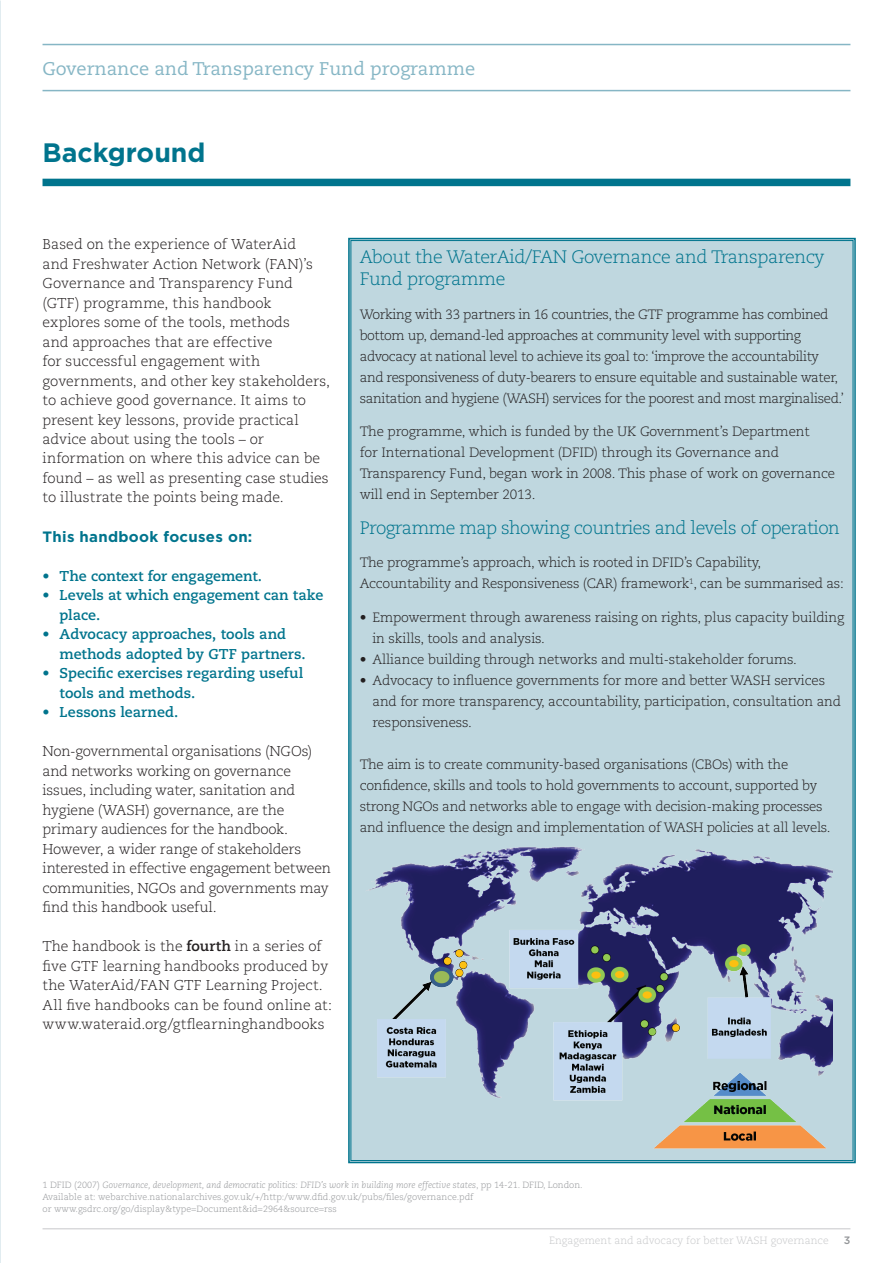
<style>
.page{position:relative;width:893px;height:1263px;background:#fff}
.page>*{position:absolute;margin:0;border:0;box-sizing:border-box;transform-origin:0 0}
.t1{font:700 26.7px "Gotham HTF";color:#00748d}
.t2{font:18.3px "Caecilia LT Std";color:#86b6c5}
.t3{font:300 18px/21.6px "Caecilia LT Std";letter-spacing:-.03em;color:#00748d}
.t4{font:700 15px "Gotham HTF";letter-spacing:.02em;color:#00748d}
.t5{font:300 14.25px/19.5px "Caecilia LT Std";letter-spacing:-.005em;color:#231f20}
.t6{font:700 14.25px/19.5px "Caecilia LT Std";color:#00748d}
.t7{font:300 13.5px/21px "Caecilia LT Std";letter-spacing:-.02em;color:#231f20}
.t8{font:500 10.65px "Gotham HTF";color:#939598}
.t9{font:300 10.5px "Caecilia LT Std";color:#c7c8ca}
.t10{font:300 9px/12px "Caecilia LT Std";color:#939598}
.s1{font-weight:700}
.s2{font-style:italic}
</style>
<div class="page">
<div style="left:43px;top:179px;width:807px;height:7px;background:#00748d"></div>
<hr style="left:43px;top:90px;width:807px;height:1px;background:#86b6c5">
<hr style="left:43px;top:44px;width:807px;height:1px;background:#86b6c5">
<div style="left:348px;top:237px;width:508px;height:927px;background:#bfd7df"></div>
<img style="left:360px;top:800px;width:473px;height:363px">
<hr style="left:43px;top:1228px;width:807px;height:1px;background:#c7c8ca">
<h2 class="t2" style="left:43px;top:58px;width:434px">Governance and Transparency Fund programme</h2>
<h1 class="t1" style="left:43px;top:137px;width:165px">Background</h1>
<p class="t5" style="left:43px;top:235px;width:289px">Based on the experience of WaterAid<br>and Freshwater Action Network (FAN)’s Governance and Transparency Fund (GTF) programme, this handbook explores some of the tools, methods<br>and approaches that are effective<br>for successful engagement with governments, and other key stakeholders, to achieve good governance. It aims to present key lessons, provide practical advice about using the tools – or information on where this advice can be found – as well as presenting case studies to illustrate the points being made.</p>
<p class="t4" style="left:43px;top:528px;width:211px">This handbook focuses on:</p>
<p class="t6" style="left:43px;top:566px;width:221px">• The context for engagement.</p>
<p class="t6" style="left:60px;top:586px;width:265px;text-indent:-17px">• Levels at which engagement can take place.</p>
<p class="t6" style="left:60px;top:624px;width:248px;text-indent:-17px">• Advocacy approaches, tools and methods adopted by GTF partners.</p>
<p class="t6" style="left:60px;top:663px;width:245px;text-indent:-17px">• Specific exercises regarding useful tools and methods.</p>
<p class="t6" style="left:43px;top:702px;width:137px">• Lessons learned.</p>
<p class="t5" style="left:43px;top:742px;width:290px">Non-governmental organisations (NGOs) and networks working on governance issues, including water, sanitation and hygiene (WASH) governance, are the primary audiences for the handbook.<br>However, a wider range of stakeholders interested in effective engagement between communities, NGOs and governments may find this handbook useful.</p>
<p class="t5" style="left:43px;top:937px;width:291px">The handbook is the <span class="s1">fourth</span> in a series of five GTF learning handbooks produced by the WaterAid/FAN GTF Learning Project.<br>All five handbooks can be found online at: www.wateraid.org/gtflearninghandbooks</p>
<h3 class="t3" style="left:360px;top:247px;width:466px">About the WaterAid/FAN Governance and Transparency<br>Fund programme</h3>
<p class="t7" style="left:360px;top:304px;width:486px">Working with 33 partners in 16 countries, the GTF programme has combined bottom up, demand-led approaches at community level with supporting advocacy at national level to achieve its goal to: ‘improve the accountability and responsiveness of duty-bearers to ensure equitable and sustainable water, sanitation and hygiene (WASH) services for the poorest and most marginalised.’</p>
<p class="t7" style="left:360px;top:421px;width:477px">The programme, which is funded by the UK Government’s Department<br>for International Development (DFID) through its Governance and Transparency Fund, began work in 2008. This phase of work on governance will end in September 2013.</p>
<h3 class="t3" style="left:360px;top:517px;width:482px">Programme map showing countries and levels of operation</h3>
<p class="t7" style="left:360px;top:553px;width:486px">The programme’s approach, which is rooted in DFID’s Capability,<br>Accountability and Responsiveness (CAR) framework<sup>1</sup>, can be summarised as:</p>
<p class="t7" style="left:372px;top:607px;width:473px;text-indent:-13px">• Empowerment through awareness raising on rights, plus capacity building in skills, tools and analysis.</p>
<p class="t7" style="left:360px;top:649px;width:439px">• Alliance building through networks and multi-stakeholder forums.</p>
<p class="t7" style="left:372px;top:670px;width:470px;text-indent:-13px">• Advocacy to influence governments for more and better WASH services and for more transparency, accountability, participation, consultation and responsiveness.</p>
<p class="t7" style="left:360px;top:754px;width:472px">The aim is to create community-based organisations (CBOs) with the confidence, skills and tools to hold governments to account, supported by strong NGOs and networks able to engage with decision-making processes and influence the design and implementation of WASH policies at all levels.</p>
<p class="t10" style="left:43px;top:1179px;width:542px">1 DFID (2007) <span class="s2">Governance, development, and democratic politics: DFID’s work in building more effective states</span>, pp 14-21. DFID, London.<br>Available at: webarchive.nationalarchives.gov.uk/+/http:/www.dfid.gov.uk/pubs/files/governance.pdf<br>or www.gsdrc.org/go/display&amp;type=Document&amp;id=2964&amp;source=rss</p>
<p class="t9" style="left:549px;top:1234px;width:281px">Engagement and advocacy for better WASH governance</p>
<p class="t8" style="left:844px;top:1234px;width:8px">3</p>
</div>
